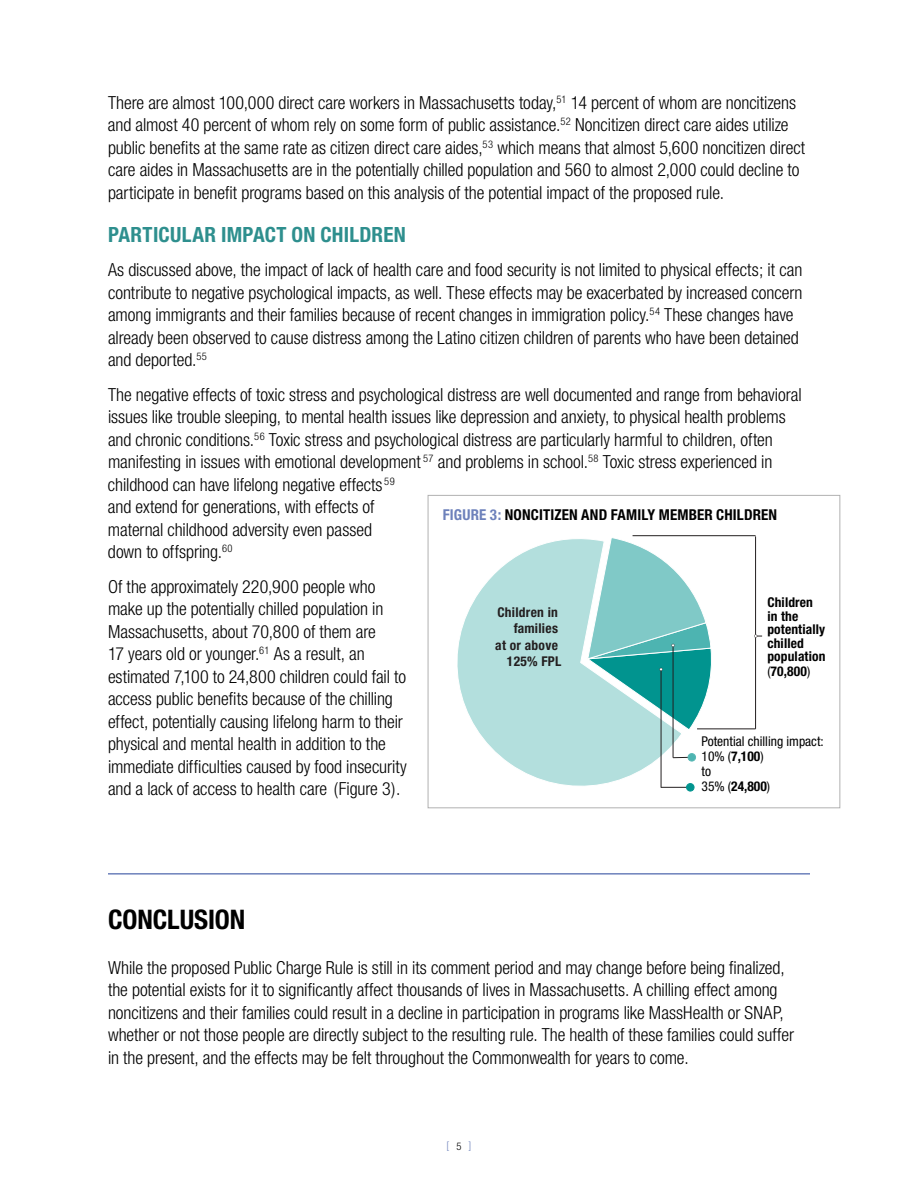
<style>
.page{position:relative;width:918px;height:1188px;background:#fff}
.page>*{position:absolute;margin:0;border:0;box-sizing:border-box;transform-origin:0 0}
.t1{font:700 condensed 27px "Helvetica Neue";color:#000}
.t2{font:700 condensed 21px "Helvetica Neue";letter-spacing:.015em;color:#2e8f8e}
.t3{font:300 condensed 18px/22.5px "Helvetica Neue";letter-spacing:-.005em;color:#000}
.t4{font:700 condensed 15px "Helvetica Neue";letter-spacing:.01em;color:#000}
.t5{font:700 condensed 13.5px/13.5px "Helvetica Neue";letter-spacing:.01em;color:#000}
.t6{font:condensed 13.5px/15px "Helvetica Neue";color:#000}
.t7{font:700 condensed 13.5px/16.5px "Helvetica Neue";letter-spacing:.02em;color:#231f20;text-align:right}
.t8{font:300 condensed 10.5px "Helvetica Neue";color:#6d81bb}
.s1{color:#6d81bb}
.s2{font-weight:400}
.s3{font-weight:700}
.s4{color:#000}
</style>
<div class="page">
<hr style="left:108px;top:873px;width:702px;height:2px;background:#6d81bb">
<svg style="left:457px;top:535px;width:226px;height:253px"></svg>
<hr style="left:697px;top:729px;width:59px;height:1px;background:#231f20">
<hr style="left:755px;top:536px;width:1px;height:193px;background:#231f20">
<svg style="left:754px;top:634px;width:8px;height:4px"></svg>
<hr style="left:673px;top:645px;width:1px;height:113px;background:#231f20">
<hr style="left:633px;top:535px;width:123px;height:1px;background:#231f20">
<svg style="left:673px;top:757px;width:15px;height:1px"></svg>
<div style="left:688px;top:754px;width:8px;height:7px;background:#4db4b1;border-radius:50%"></div>
<div style="left:688px;top:753px;width:8px;height:8px;border:1px solid #5ab9b6;border-radius:50%"></div>
<hr style="left:661px;top:787px;width:30px;height:1px;background:#231f20">
<div style="left:687px;top:784px;width:7px;height:7px;background:#01948f;border-radius:50%"></div>
<div style="left:686px;top:783px;width:8px;height:8px;border:1px solid #01948f;border-radius:50%"></div>
<hr style="left:661px;top:669px;width:1px;height:119px;background:#231f20">
<svg style="left:587px;top:537px;width:127px;height:194px"></svg>
<div style="left:428px;top:495px;width:412px;height:313px;border:1px solid #b1b1b1"></div>
<p class="t3" style="left:108px;top:91px;width:699px">There are almost 100,000 direct care workers in Massachusetts today,<sup>51</sup> 14 percent of whom are noncitizens and almost 40 percent of whom rely on some form of public assistance.<sup>52</sup> Noncitizen direct care aides utilize public benefits at the same rate as citizen direct care aides,<sup>53</sup> which means that almost 5,600 noncitizen direct care aides in Massachusetts are in the potentially chilled population and 560 to almost 2,000 could decline to participate in benefit programs based on this analysis of the potential impact of the proposed rule.</p>
<p class="t2" style="left:108px;top:221px;width:300px">PARTICULAR IMPACT ON CHILDREN</p>
<p class="t3" style="left:108px;top:258px;width:696px">As discussed above, the impact of lack of health care and food security is not limited to physical effects; it can contribute to negative psychological impacts, as well. These effects may be exacerbated by increased concern among immigrants and their families because of recent changes in immigration policy.<sup>54</sup> These changes have already been observed to cause distress among the Latino citizen children of parents who have been detained and deported.<sup>55</sup></p>
<p class="t3" style="left:108px;top:383px;width:695px">The negative effects of toxic stress and psychological distress are well documented and range from behavioral issues like trouble sleeping, to mental health issues like depression and anxiety, to physical health problems and chronic conditions.<sup>56</sup> Toxic stress and psychological distress are particularly harmful to children, often manifesting in issues with emotional development <sup>57</sup> and problems in school.<sup>58</sup> Toxic stress experienced in childhood can have lifelong negative effects <sup>59<br></sup>and extend for generations, with effects of<br>maternal childhood adversity even passed<br>down to offspring.<sup>60</sup></p>
<p class="t3" style="left:108px;top:575px;width:300px">Of the approximately 220,900 people who make up the potentially chilled population in Massachusetts, about 70,800 of them are<br>17 years old or younger.<sup>61</sup> As a result, an estimated 7,100 to 24,800 children could fail to access public benefits because of the chilling effect, potentially causing lifelong harm to their physical and mental health in addition to the immediate difficulties caused by food insecurity and a lack of access to health care (Figure 3).</p>
<p class="t4" style="left:443px;top:506px;width:336px"><span class="s1">FIGURE 3:</span> NONCITIZEN AND FAMILY MEMBER CHILDREN</p>
<p class="t7" style="left:495px;top:604px;width:68px">Children in families<br>at or above<br>125% FPL</p>
<p class="t5" style="left:767px;top:596px;width:60px">Children in the potentially chilled population</p>
<p class="t5" style="left:767px;top:665px;width:44px"><span class="s2">(</span>70,800<span class="s2">)</span></p>
<p class="t6" style="left:702px;top:734px;width:124px">Potential chilling impact:<br>10% (<span class="s3">7,100</span>)<br>to<br>35% (<span class="s3">24,800</span>)</p>
<h1 class="t1" style="left:108px;top:903px;width:139px">CONCLUSION</h1>
<p class="t3" style="left:108px;top:956px;width:688px">While the proposed Public Charge Rule is still in its comment period and may change before being finalized, the potential exists for it to significantly affect thousands of lives in Massachusetts. A chilling effect among noncitizens and their families could result in a decline in participation in programs like MassHealth or SNAP, whether or not those people are directly subject to the resulting rule. The health of these families could suffer in the present, and the effects may be felt throughout the Commonwealth for years to come.</p>
<p class="t8" style="left:447px;top:1140px;width:26px">[ <span class="s4">5</span> ]</p>
</div>
